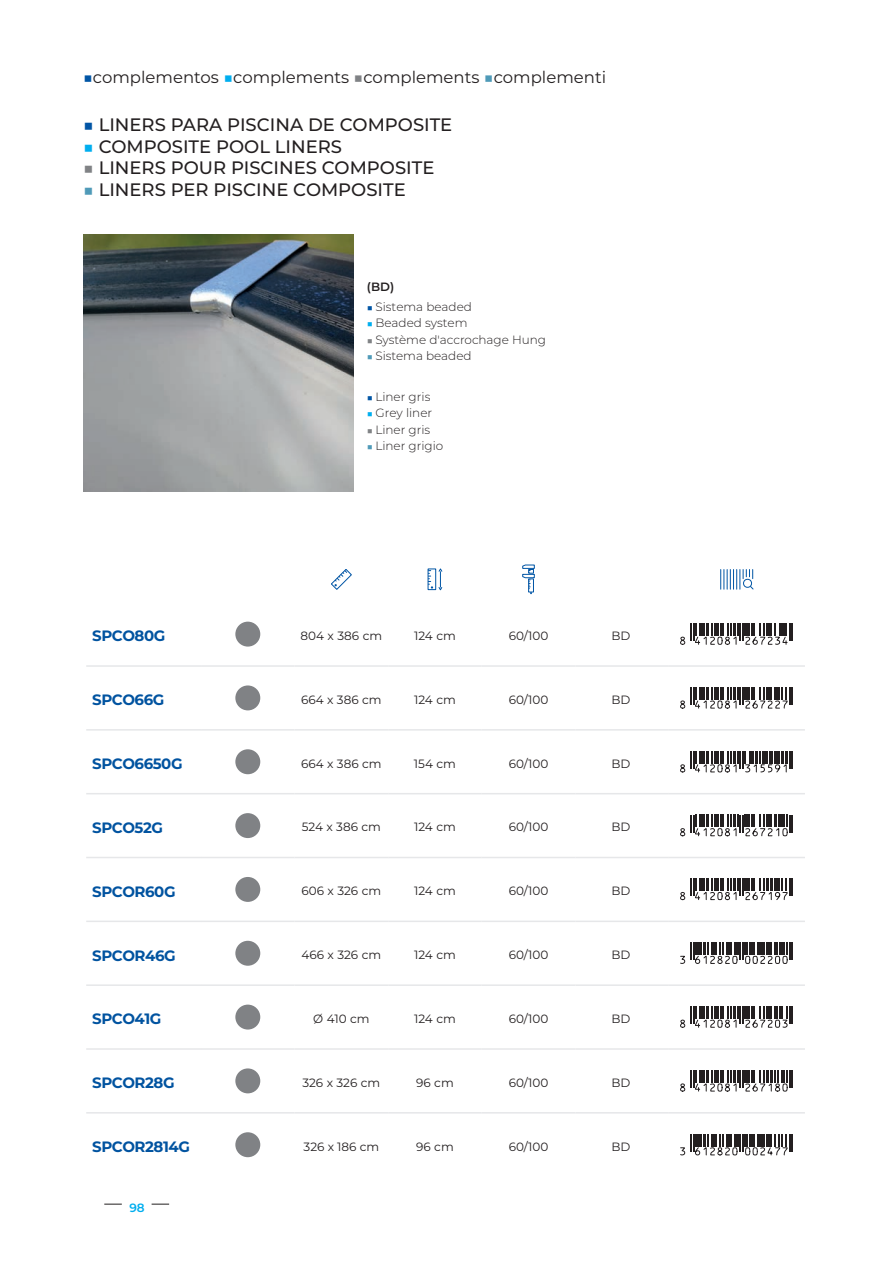
<style>
.page{position:relative;width:892px;height:1264px;background:#fff}
.page>*{position:absolute;margin:0;border:0;box-sizing:border-box;transform-origin:0 0}
.t1{font:500 18px "Montserrat";color:#231f20}
.t2{font:16.5px "Montserrat";color:#231f20}
.t3{font:700 15px "Montserrat";letter-spacing:-.03em;color:#0153a0}
.t4{font:12px "Montserrat";color:#231f20}
.t5{font:300 12px "Montserrat";color:#231f20}
.t6{font:600 12px "Montserrat";color:#231f20}
.t7{font:600 12px "Montserrat";color:#00aeef}
.s1{font-weight:500;color:#0155a5}
.s2{font-weight:500;color:#00aeef}
.s3{color:#808285}
.s4{color:#4f9ab8}
.s5{color:#0155a5}
.s6{color:#00aeef}
.s7{font-size:10.5px;color:#0155a5}
.s8{font-size:10.5px;color:#00aeef}
.s9{font-size:10.5px;color:#808285}
.s10{font-size:10.5px;color:#4f9ab8}
</style>
<div class="page">
<svg style="left:152px;top:1203px;width:17px;height:1px"></svg>
<svg style="left:104px;top:1203px;width:18px;height:1px"></svg>
<img style="left:83px;top:235px;width:271px;height:256px">
<hr style="left:86px;top:665px;width:115px;height:1px;background:#e6e7e9">
<hr style="left:201px;top:665px;width:94px;height:1px;background:#e6e7e9">
<hr style="left:295px;top:665px;width:93px;height:1px;background:#e6e7e9">
<hr style="left:388px;top:665px;width:94px;height:1px;background:#e6e7e9">
<hr style="left:482px;top:665px;width:93px;height:1px;background:#e6e7e9">
<hr style="left:575px;top:665px;width:94px;height:1px;background:#e6e7e9">
<hr style="left:669px;top:665px;width:136px;height:1px;background:#e6e7e9">
<hr style="left:86px;top:729px;width:115px;height:1px;background:#e6e7e9">
<hr style="left:201px;top:729px;width:94px;height:1px;background:#e6e7e9">
<hr style="left:295px;top:729px;width:93px;height:1px;background:#e6e7e9">
<hr style="left:388px;top:729px;width:94px;height:1px;background:#e6e7e9">
<hr style="left:482px;top:729px;width:93px;height:1px;background:#e6e7e9">
<hr style="left:575px;top:729px;width:94px;height:1px;background:#e6e7e9">
<hr style="left:669px;top:729px;width:136px;height:1px;background:#e6e7e9">
<hr style="left:86px;top:792px;width:115px;height:2px;background:#e6e7e9">
<hr style="left:201px;top:792px;width:94px;height:2px;background:#e6e7e9">
<hr style="left:295px;top:792px;width:93px;height:2px;background:#e6e7e9">
<hr style="left:388px;top:792px;width:94px;height:2px;background:#e6e7e9">
<hr style="left:482px;top:792px;width:93px;height:2px;background:#e6e7e9">
<hr style="left:575px;top:792px;width:94px;height:2px;background:#e6e7e9">
<hr style="left:669px;top:792px;width:136px;height:2px;background:#e6e7e9">
<hr style="left:86px;top:856px;width:115px;height:2px;background:#e6e7e9">
<hr style="left:201px;top:856px;width:94px;height:2px;background:#e6e7e9">
<hr style="left:295px;top:856px;width:93px;height:2px;background:#e6e7e9">
<hr style="left:388px;top:856px;width:94px;height:2px;background:#e6e7e9">
<hr style="left:482px;top:856px;width:93px;height:2px;background:#e6e7e9">
<hr style="left:575px;top:856px;width:94px;height:2px;background:#e6e7e9">
<hr style="left:669px;top:856px;width:136px;height:2px;background:#e6e7e9">
<hr style="left:86px;top:920px;width:115px;height:1px;background:#e6e7e9">
<hr style="left:201px;top:920px;width:94px;height:1px;background:#e6e7e9">
<hr style="left:295px;top:920px;width:93px;height:1px;background:#e6e7e9">
<hr style="left:388px;top:920px;width:94px;height:1px;background:#e6e7e9">
<hr style="left:482px;top:920px;width:93px;height:1px;background:#e6e7e9">
<hr style="left:575px;top:920px;width:94px;height:1px;background:#e6e7e9">
<hr style="left:669px;top:920px;width:136px;height:1px;background:#e6e7e9">
<hr style="left:201px;top:984px;width:94px;height:1px;background:#e6e7e9">
<hr style="left:295px;top:984px;width:93px;height:1px;background:#e6e7e9">
<hr style="left:388px;top:984px;width:94px;height:1px;background:#e6e7e9">
<hr style="left:482px;top:984px;width:93px;height:1px;background:#e6e7e9">
<hr style="left:575px;top:984px;width:94px;height:1px;background:#e6e7e9">
<hr style="left:669px;top:984px;width:136px;height:1px;background:#e6e7e9">
<hr style="left:201px;top:1047px;width:94px;height:2px;background:#e6e7e9">
<hr style="left:295px;top:1047px;width:93px;height:2px;background:#e6e7e9">
<hr style="left:388px;top:1047px;width:94px;height:2px;background:#e6e7e9">
<hr style="left:482px;top:1047px;width:93px;height:2px;background:#e6e7e9">
<hr style="left:575px;top:1047px;width:94px;height:2px;background:#e6e7e9">
<hr style="left:669px;top:1047px;width:136px;height:2px;background:#e6e7e9">
<hr style="left:201px;top:1111px;width:94px;height:2px;background:#e6e7e9">
<hr style="left:295px;top:1111px;width:93px;height:2px;background:#e6e7e9">
<hr style="left:388px;top:1111px;width:94px;height:2px;background:#e6e7e9">
<hr style="left:482px;top:1111px;width:93px;height:2px;background:#e6e7e9">
<hr style="left:575px;top:1111px;width:94px;height:2px;background:#e6e7e9">
<hr style="left:669px;top:1111px;width:136px;height:2px;background:#e6e7e9">
<hr style="left:86px;top:1047px;width:115px;height:2px;background:#e6e7e9">
<hr style="left:86px;top:1111px;width:115px;height:2px;background:#e6e7e9">
<hr style="left:86px;top:984px;width:115px;height:1px;background:#e6e7e9">
<svg style="left:331px;top:569px;width:21px;height:21px"></svg>
<svg style="left:428px;top:568px;width:15px;height:23px"></svg>
<svg style="left:522px;top:564px;width:13px;height:30px"></svg>
<svg style="left:720px;top:569px;width:34px;height:21px"></svg>
<div style="left:235px;top:621px;width:25px;height:25px;background:#808285;border-radius:50%"></div>
<svg style="left:680px;top:623px;width:112px;height:22px"></svg>
<div style="left:235px;top:685px;width:25px;height:25px;background:#808285;border-radius:50%"></div>
<svg style="left:680px;top:687px;width:112px;height:21px"></svg>
<div style="left:235px;top:749px;width:25px;height:25px;background:#808285;border-radius:50%"></div>
<svg style="left:680px;top:751px;width:112px;height:21px"></svg>
<div style="left:235px;top:813px;width:25px;height:24px;background:#808285;border-radius:50%"></div>
<svg style="left:680px;top:814px;width:112px;height:22px"></svg>
<div style="left:235px;top:876px;width:25px;height:25px;background:#808285;border-radius:50%"></div>
<svg style="left:680px;top:878px;width:112px;height:22px"></svg>
<div style="left:235px;top:940px;width:25px;height:25px;background:#808285;border-radius:50%"></div>
<svg style="left:680px;top:942px;width:112px;height:21px"></svg>
<div style="left:235px;top:1004px;width:25px;height:25px;background:#808285;border-radius:50%"></div>
<svg style="left:680px;top:1006px;width:112px;height:21px"></svg>
<div style="left:235px;top:1068px;width:25px;height:25px;background:#808285;border-radius:50%"></div>
<svg style="left:680px;top:1070px;width:112px;height:21px"></svg>
<div style="left:235px;top:1131px;width:25px;height:25px;background:#808285;border-radius:50%"></div>
<svg style="left:680px;top:1134px;width:112px;height:21px"></svg>
<h2 class="t2" style="left:83px;top:66px;width:525px"><span class="s1">■</span>complementos <span class="s2">■</span>complements <span class="s3">■</span>complements <span class="s4">■</span>complementi</h2>
<h1 class="t1" style="left:83px;top:112px;width:371px"><span class="s5">■</span> LINERS PARA PISCINA DE COMPOSITE</h1>
<h1 class="t1" style="left:83px;top:133px;width:261px"><span class="s6">■</span> COMPOSITE POOL LINERS</h1>
<h1 class="t1" style="left:83px;top:155px;width:353px"><span class="s3">■</span> LINERS POUR PISCINES COMPOSITE</h1>
<h1 class="t1" style="left:83px;top:177px;width:324px"><span class="s4">■</span> LINERS PER PISCINE COMPOSITE</h1>
<p class="t6" style="left:367px;top:278px;width:29px">(BD)</p>
<p class="t5" style="left:367px;top:299px;width:107px"><span class="s7">■</span> Sistema beaded</p>
<p class="t5" style="left:367px;top:315px;width:102px"><span class="s8">■</span> Beaded system</p>
<p class="t5" style="left:367px;top:331px;width:181px"><span class="s9">■</span> Système d'accrochage Hung</p>
<p class="t5" style="left:367px;top:347px;width:106px"><span class="s10">■</span> Sistema beaded</p>
<p class="t5" style="left:367px;top:388px;width:65px"><span class="s7">■</span> Liner gris</p>
<p class="t5" style="left:367px;top:405px;width:67px"><span class="s8">■</span> Grey liner</p>
<p class="t5" style="left:367px;top:421px;width:65px"><span class="s9">■</span> Liner gris</p>
<p class="t5" style="left:367px;top:437px;width:78px"><span class="s10">■</span> Liner grigio</p>
<p class="t3" style="left:92px;top:625px;width:75px">SPCO80G</p>
<p class="t4" style="left:301px;top:627px;width:83px">804 x 386 cm</p>
<p class="t4" style="left:414px;top:627px;width:43px">124 cm</p>
<p class="t4" style="left:509px;top:627px;width:41px">60/100</p>
<p class="t4" style="left:611px;top:627px;width:20px">BD</p>
<p class="t3" style="left:92px;top:689px;width:74px">SPCO66G</p>
<p class="t4" style="left:301px;top:691px;width:82px">664 x 386 cm</p>
<p class="t4" style="left:414px;top:691px;width:43px">124 cm</p>
<p class="t4" style="left:509px;top:691px;width:41px">60/100</p>
<p class="t4" style="left:611px;top:691px;width:20px">BD</p>
<p class="t3" style="left:92px;top:752px;width:92px">SPCO6650G</p>
<p class="t4" style="left:301px;top:754px;width:82px">664 x 386 cm</p>
<p class="t4" style="left:414px;top:754px;width:43px">154 cm</p>
<p class="t4" style="left:509px;top:754px;width:41px">60/100</p>
<p class="t4" style="left:611px;top:754px;width:20px">BD</p>
<p class="t3" style="left:92px;top:816px;width:72px">SPCO52G</p>
<p class="t4" style="left:302px;top:818px;width:81px">524 x 386 cm</p>
<p class="t4" style="left:414px;top:818px;width:43px">124 cm</p>
<p class="t4" style="left:509px;top:818px;width:41px">60/100</p>
<p class="t4" style="left:611px;top:818px;width:20px">BD</p>
<p class="t3" style="left:92px;top:880px;width:85px">SPCOR60G</p>
<p class="t4" style="left:302px;top:882px;width:81px">606 x 326 cm</p>
<p class="t4" style="left:414px;top:882px;width:43px">124 cm</p>
<p class="t4" style="left:509px;top:882px;width:41px">60/100</p>
<p class="t4" style="left:611px;top:882px;width:20px">BD</p>
<p class="t3" style="left:92px;top:944px;width:85px">SPCOR46G</p>
<p class="t4" style="left:302px;top:946px;width:81px">466 x 326 cm</p>
<p class="t4" style="left:414px;top:946px;width:43px">124 cm</p>
<p class="t4" style="left:509px;top:946px;width:41px">60/100</p>
<p class="t4" style="left:611px;top:946px;width:20px">BD</p>
<p class="t3" style="left:92px;top:1007px;width:71px">SPCO41G</p>
<p class="t4" style="left:313px;top:1010px;width:58px">Ø 410 cm</p>
<p class="t4" style="left:414px;top:1010px;width:43px">124 cm</p>
<p class="t4" style="left:509px;top:1010px;width:41px">60/100</p>
<p class="t4" style="left:611px;top:1010px;width:20px">BD</p>
<p class="t3" style="left:92px;top:1071px;width:84px">SPCOR28G</p>
<p class="t4" style="left:302px;top:1073px;width:79px">326 x 326 cm</p>
<p class="t4" style="left:416px;top:1073px;width:39px">96 cm</p>
<p class="t4" style="left:509px;top:1073px;width:41px">60/100</p>
<p class="t4" style="left:611px;top:1073px;width:20px">BD</p>
<p class="t3" style="left:92px;top:1135px;width:99px">SPCOR2814G</p>
<p class="t4" style="left:304px;top:1137px;width:77px">326 x 186 cm</p>
<p class="t4" style="left:416px;top:1137px;width:39px">96 cm</p>
<p class="t4" style="left:509px;top:1137px;width:41px">60/100</p>
<p class="t4" style="left:611px;top:1137px;width:20px">BD</p>
<p class="t7" style="left:129px;top:1198px;width:17px">98</p>
</div>
